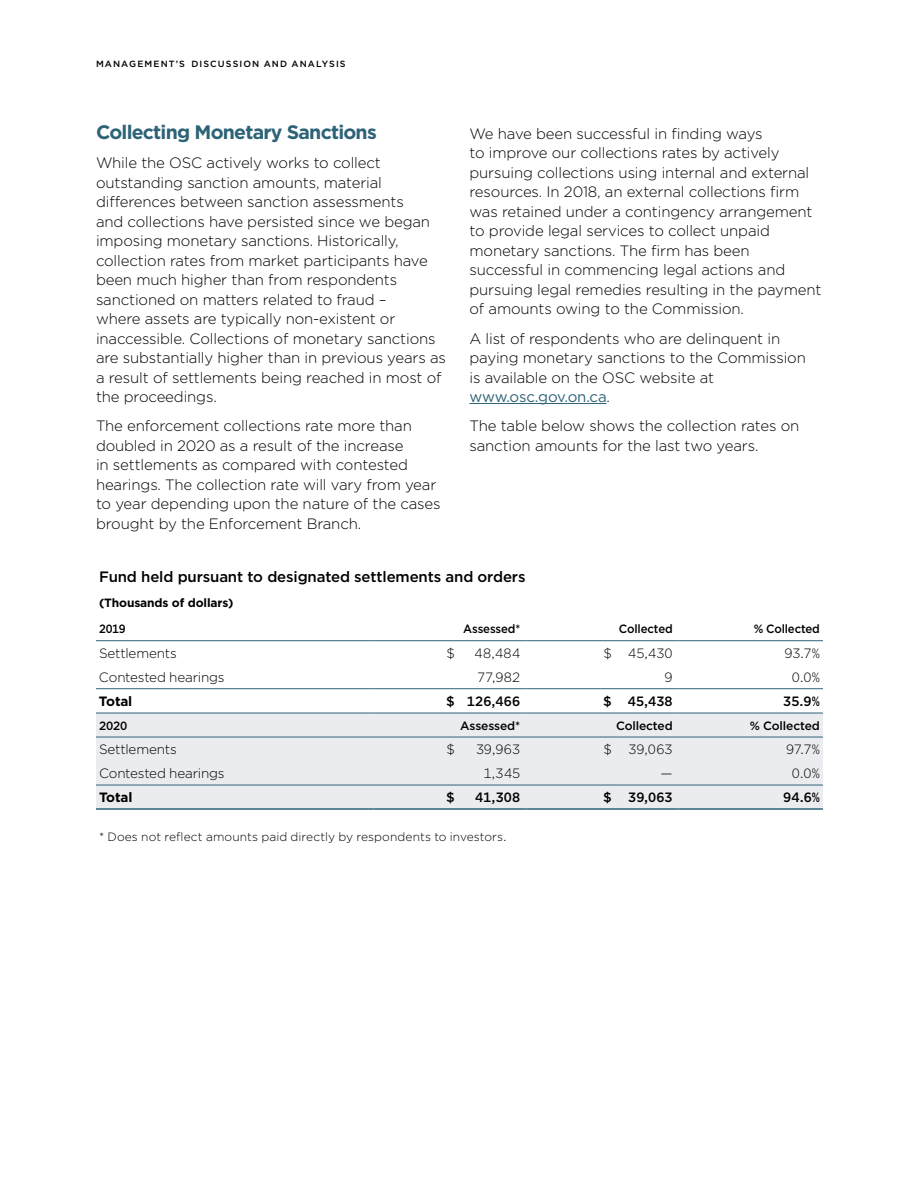
<style>
.page{position:relative;width:918px;height:1188px;background:#fff}
.page>*{position:absolute;margin:0;border:0;box-sizing:border-box;transform-origin:0 0}
.t1{font:700 19.5px "Gotham";letter-spacing:-.04em;color:#2d6277}
.Body_first{font:300 15px/19.5px "Gotham";letter-spacing:-.01em;color:#000}
.Body_first-2{font:500 15px "Gotham";letter-spacing:-.01em;color:#000}
.fin_chart_L{font:300 13.5px "Gotham";letter-spacing:.01em;color:#000}
.Body_first-3{font:300 13.5px "Gotham";letter-spacing:-.01em;color:#000}
.fin_chart_L-2{font:500 13.5px "Gotham";letter-spacing:.01em;color:#000}
.Body_first-4{font:700 13.5px "Gotham";letter-spacing:-.01em;color:#000}
.Footnote{font:300 12px "Gotham";letter-spacing:.01em;color:#000}
.Table_Header{font:500 12px "Gotham";letter-spacing:-.015em;color:#000;scale:.95 1}
.Body_first-5{font:500 12px "Gotham";letter-spacing:-.01em;color:#000}
.Body_first-6{font:700 12px "Gotham";letter-spacing:-.01em;color:#000}
.t2{font:500 9px "Gotham";letter-spacing:.12em;color:#000}
.s1{font-weight:400;color:#2e6378}
</style>
<div class="page">
<hr style="left:470px;top:403px;width:137px;height:1px;background:#2e6378">
<div style="left:96px;top:714px;width:727px;height:94px;background:#ebecef"></div>
<hr style="left:96px;top:640px;width:278px;height:1px;background:#2d6277">
<hr style="left:374px;top:640px;width:152px;height:1px;background:#2d6277">
<hr style="left:526px;top:640px;width:153px;height:1px;background:#2d6277">
<hr style="left:679px;top:640px;width:144px;height:1px;background:#2d6277">
<hr style="left:96px;top:688px;width:278px;height:1px;background:#2d6277">
<hr style="left:374px;top:688px;width:152px;height:1px;background:#2d6277">
<hr style="left:526px;top:688px;width:153px;height:1px;background:#2d6277">
<hr style="left:679px;top:688px;width:144px;height:1px;background:#2d6277">
<hr style="left:96px;top:713px;width:278px;height:1px;background:#2d6277">
<hr style="left:374px;top:713px;width:152px;height:1px;background:#2d6277">
<hr style="left:526px;top:713px;width:153px;height:1px;background:#2d6277">
<hr style="left:679px;top:713px;width:144px;height:1px;background:#2d6277">
<hr style="left:96px;top:737px;width:278px;height:1px;background:#2d6277">
<hr style="left:374px;top:737px;width:152px;height:1px;background:#2d6277">
<hr style="left:526px;top:737px;width:153px;height:1px;background:#2d6277">
<hr style="left:679px;top:737px;width:144px;height:1px;background:#2d6277">
<hr style="left:96px;top:785px;width:278px;height:1px;background:#2d6277">
<hr style="left:96px;top:808px;width:278px;height:2px;background:#2d6277">
<hr style="left:374px;top:808px;width:152px;height:2px;background:#2d6277">
<hr style="left:526px;top:808px;width:153px;height:2px;background:#2d6277">
<hr style="left:679px;top:808px;width:144px;height:2px;background:#2d6277">
<hr style="left:374px;top:785px;width:152px;height:1px;background:#2d6277">
<hr style="left:526px;top:785px;width:153px;height:1px;background:#2d6277">
<hr style="left:679px;top:785px;width:144px;height:1px;background:#2d6277">
<p class="t2" style="left:96px;top:58px;width:251px">MANAGEMENT’S DISCUSSION AND ANALYSIS</p>
<h2 class="t1" style="left:96px;top:119px;width:282px">Collecting Monetary Sanctions</h2>
<p class="Body_first" style="left:96px;top:153px;width:352px">While the OSC actively works to collect outstanding sanction amounts, material differences between sanction assessments<br>and collections have persisted since we began imposing monetary sanctions. Historically, collection rates from market participants have been much higher than from respondents sanctioned on matters related to fraud –<br>where assets are typically non-existent or inaccessible. Collections of monetary sanctions are substantially higher than in previous years as a result of settlements being reached in most of the proceedings.</p>
<p class="Body_first" style="left:96px;top:416px;width:346px">The enforcement collections rate more than doubled in 2020 as a result of the increase<br>in settlements as compared with contested hearings. The collection rate will vary from year to year depending upon the nature of the cases brought by the Enforcement Branch.</p>
<p class="Body_first" style="left:470px;top:123px;width:354px">We have been successful in finding ways<br>to improve our collections rates by actively pursuing collections using internal and external resources. In 2018, an external collections firm was retained under a contingency arrangement to provide legal services to collect unpaid monetary sanctions. The firm has been successful in commencing legal actions and pursuing legal remedies resulting in the payment of amounts owing to the Commission.</p>
<p class="Body_first" style="left:470px;top:328px;width:338px">A list of respondents who are delinquent in paying monetary sanctions to the Commission is available on the OSC website at <span class="s1">www.osc.gov.on.ca</span>.</p>
<p class="Body_first" style="left:470px;top:416px;width:331px">The table below shows the collection rates on sanction amounts for the last two years.</p>
<p class="Body_first-2" style="left:99px;top:567px;width:428px">Fund held pursuant to designated settlements and orders</p>
<p class="Body_first-6" style="left:99px;top:595px;width:136px">(Thousands of dollars)</p>
<p class="Table_Header" style="left:99px;top:621px;width:30px">2019</p>
<p class="Table_Header" style="left:463px;top:621px;width:62px">Assessed*</p>
<p class="Table_Header" style="left:619px;top:621px;width:58px">Collected</p>
<p class="Table_Header" style="left:754px;top:621px;width:71px">% Collected</p>
<p class="Body_first-3" style="left:99px;top:644px;width:79px">Settlements</p>
<p class="fin_chart_L" style="left:446px;top:644px;width:10px">$</p>
<p class="fin_chart_L" style="left:475px;top:644px;width:47px">48,484</p>
<p class="fin_chart_L" style="left:603px;top:644px;width:71px">$ 45,430</p>
<p class="fin_chart_L" style="left:784px;top:644px;width:37px">93.7%</p>
<p class="Body_first-3" style="left:99px;top:668px;width:127px">Contested hearings</p>
<p class="fin_chart_L" style="left:477px;top:668px;width:45px">77,982</p>
<p class="fin_chart_L" style="left:665px;top:668px;width:10px">9</p>
<p class="fin_chart_L" style="left:792px;top:668px;width:30px">0.0%</p>
<p class="Body_first-4" style="left:99px;top:692px;width:35px">Total</p>
<p class="fin_chart_L-2" style="left:446px;top:692px;width:76px">$ 126,466</p>
<p class="fin_chart_L-2" style="left:603px;top:692px;width:71px">$ 45,438</p>
<p class="fin_chart_L-2" style="left:783px;top:692px;width:38px">35.9%</p>
<p class="Body_first-5" style="left:99px;top:718px;width:30px">2020</p>
<p class="Body_first-5" style="left:460px;top:718px;width:62px">Assessed*</p>
<p class="Body_first-5" style="left:616px;top:718px;width:58px">Collected</p>
<p class="Body_first-5" style="left:750px;top:718px;width:72px">% Collected</p>
<p class="Body_first-3" style="left:99px;top:741px;width:79px">Settlements</p>
<p class="fin_chart_L" style="left:446px;top:741px;width:10px">$</p>
<p class="fin_chart_L" style="left:476px;top:741px;width:46px">39,963</p>
<p class="fin_chart_L" style="left:603px;top:741px;width:71px">$ 39,063</p>
<p class="fin_chart_L" style="left:786px;top:741px;width:35px">97.7%</p>
<p class="Body_first-3" style="left:99px;top:765px;width:127px">Contested hearings</p>
<p class="fin_chart_L" style="left:483px;top:765px;width:38px">1,345</p>
<p class="fin_chart_L" style="left:661px;top:765px;width:14px">—</p>
<p class="fin_chart_L" style="left:792px;top:765px;width:30px">0.0%</p>
<p class="Body_first-4" style="left:99px;top:788px;width:35px">Total</p>
<p class="fin_chart_L-2" style="left:446px;top:788px;width:10px">$</p>
<p class="fin_chart_L-2" style="left:475px;top:788px;width:47px">41,308</p>
<p class="fin_chart_L-2" style="left:603px;top:788px;width:71px">$ 39,063</p>
<p class="fin_chart_L-2" style="left:783px;top:788px;width:38px">94.6%</p>
<p class="Footnote" style="left:99px;top:829px;width:409px">* Does not reflect amounts paid directly by respondents to investors.</p>
</div>
